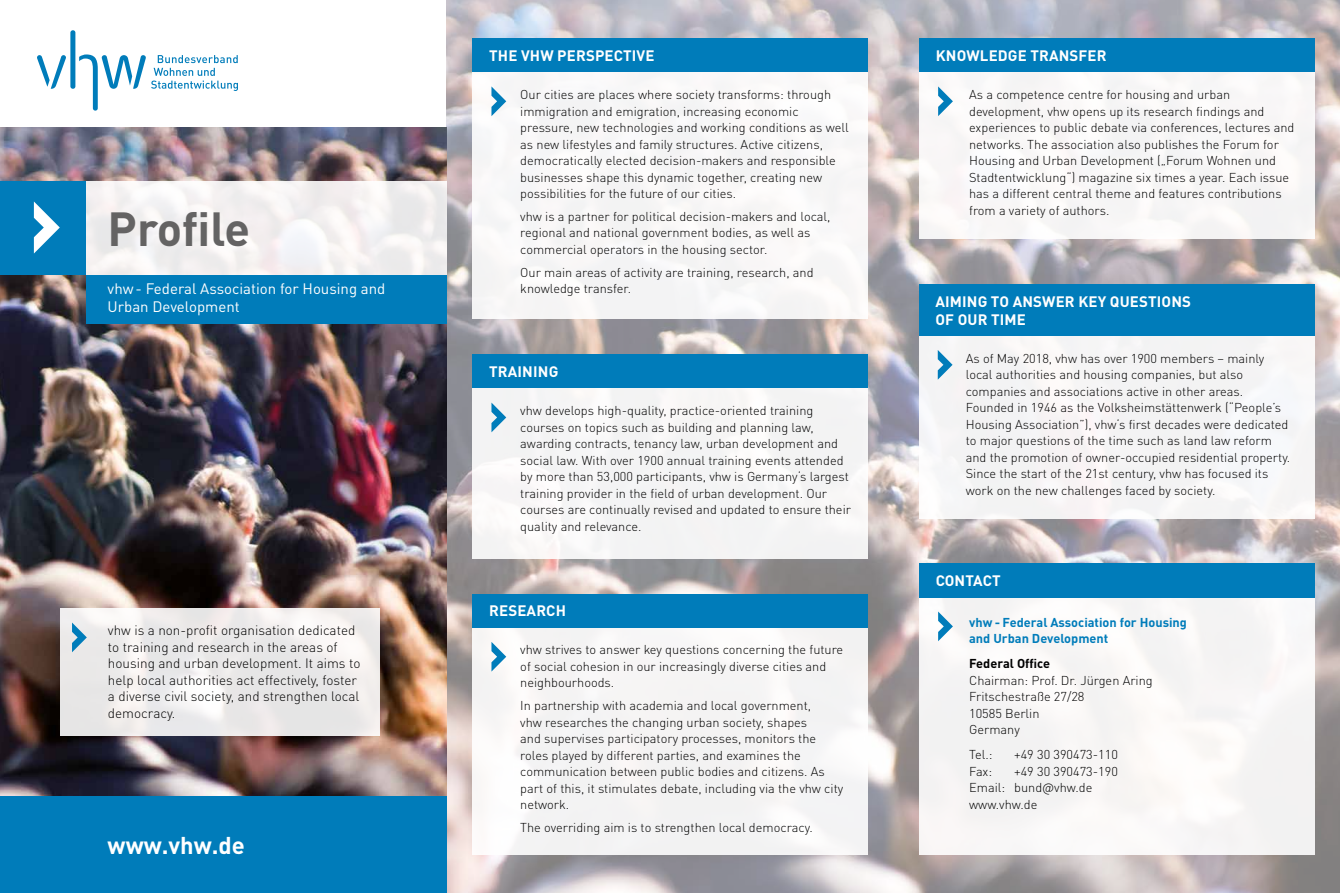
<style>
.page{position:relative;width:1340px;height:893px;background:#fff}
.page>*{position:absolute;margin:0;border:0;box-sizing:border-box;transform-origin:0 0}
.t1{font:700 105px "DIN Pro";color:#fff}
.t2{font:700 60px "DIN Pro";color:#007cba}
.t3{font:700 47.25px "DIN Pro";letter-spacing:-.015em;color:#646363}
.t4{font:700 24px "DIN Pro";color:#fff}
.t5{font:700 15px/18px "DIN Pro";letter-spacing:.01em;color:#fff}
.t6{font:15px/18px "DIN Pro";color:#fff}
.t7{font:300 13.5px/16.5px "DIN Pro";color:#000}
.t8{font:300 12.75px/16.5px "DIN Pro";color:#000}
.t9{font:700 12.75px/16.5px "DIN Pro";color:#007cba}
.t10{font:700 12.75px "DIN Pro";color:#000}
</style>
<div class="page">
<img style="left:446px;top:0;width:893px;height:893px">
<div style="left:472px;top:71px;width:395px;height:248px;background:#f8f7f7"></div>
<div style="left:472px;top:38px;width:395px;height:34px;background:#007cba"></div>
<div style="left:472px;top:387px;width:395px;height:171px;background:#f4f4f5"></div>
<div style="left:472px;top:354px;width:395px;height:34px;background:#007cba"></div>
<div style="left:472px;top:626px;width:395px;height:229px;background:#f5f4f4"></div>
<div style="left:472px;top:594px;width:395px;height:33px;background:#007cba"></div>
<div style="left:918px;top:71px;width:396px;height:167px;background:#f8f7f7"></div>
<div style="left:918px;top:38px;width:396px;height:34px;background:#007cba"></div>
<div style="left:918px;top:596px;width:396px;height:259px;background:#f7f5f5"></div>
<div style="left:918px;top:563px;width:396px;height:34px;background:#007cba"></div>
<img style="left:0;top:128px;width:446px;height:669px">
<div style="left:86px;top:182px;width:360px;height:93px;background:#f3f0f1"></div>
<div style="left:0;top:182px;width:86px;height:93px;background:#007cba"></div>
<svg style="left:60px;top:608px;width:320px;height:128px;fill:#eae9e9"></svg>
<div style="left:86px;top:275px;width:360px;height:49px;background:#007cba"></div>
<div style="left:0;top:797px;width:446px;height:96px;background:#007cba"></div>
<div style="left:918px;top:334px;width:396px;height:185px;background:#f5f3f4"></div>
<div style="left:918px;top:284px;width:396px;height:51px;background:#007cba"></div>
<svg style="left:37px;top:30px;width:201px;height:81px"></svg>
<h1 class="t1" style="left:27px;top:147px;width:38px">›</h1>
<h3 class="t3" style="left:108px;top:197px;width:144px">Profile</h3>
<p class="t6" style="left:108px;top:279px;width:279px">vhw - Federal Association for Housing and<br>Urban Development</p>
<h2 class="t2" style="left:68px;top:591px;width:22px">›</h2>
<p class="t7" style="left:108px;top:621px;width:254px">vhw is a non-profit organisation dedicated to training and research in the areas of housing and urban development. It aims to help local authorities act effectively, foster a diverse civil society, and strengthen local democracy.</p>
<h3 class="t4" style="left:108px;top:829px;width:139px">www.vhw.de</h3>
<p class="t5" style="left:489px;top:46px;width:167px">THE VHW PERSPECTIVE</p>
<h2 class="t2" style="left:487px;top:55px;width:22px">›</h2>
<p class="t8" style="left:520px;top:85px;width:330px">Our cities are places where society transforms: through immigration and emigration, increasing economic pressure, new technologies and working conditions as well as new lifestyles and family structures. Active citizens, democratically elected decision-makers and responsible businesses shape this dynamic together, creating new possibilities for the future of our cities.</p>
<p class="t8" style="left:520px;top:207px;width:312px">vhw is a partner for political decision-makers and local, regional and national government bodies, as well as commercial operators in the housing sector.</p>
<p class="t8" style="left:520px;top:263px;width:295px">Our main areas of activity are training, research, and knowledge transfer.</p>
<p class="t5" style="left:489px;top:362px;width:71px">TRAINING</p>
<h2 class="t2" style="left:487px;top:371px;width:22px">›</h2>
<p class="t8" style="left:520px;top:401px;width:332px">vhw develops high-quality, practice-oriented training courses on topics such as building and planning law, awarding contracts, tenancy law, urban development and social law. With over 1900 annual training events attended by more than 53,000 participants, vhw is Germany‘s largest training provider in the field of urban development. Our courses are continually revised and updated to ensure their quality and relevance.</p>
<p class="t5" style="left:489px;top:601px;width:78px">RESEARCH</p>
<h2 class="t2" style="left:487px;top:611px;width:22px">›</h2>
<p class="t8" style="left:520px;top:640px;width:324px">vhw strives to answer key questions concerning the future of social cohesion in our increasingly diverse cities and neighbourhoods.</p>
<p class="t8" style="left:520px;top:696px;width:324px">In partnership with academia and local government,<br>vhw researches the changing urban society, shapes<br>and supervises participatory processes, monitors the roles played by different parties, and examines the communication between public bodies and citizens. As part of this, it stimulates debate, including via the vhw city network.</p>
<p class="t8" style="left:520px;top:818px;width:294px">The overriding aim is to strengthen local democracy.</p>
<p class="t5" style="left:935px;top:46px;width:172px">KNOWLEDGE TRANSFER</p>
<h2 class="t2" style="left:934px;top:55px;width:22px">›</h2>
<p class="t8" style="left:969px;top:85px;width:327px">As a competence centre for housing and urban development, vhw opens up its research findings and experiences to public debate via conferences, lectures and networks. The association also publishes the Forum for Housing and Urban Development („Forum Wohnen und Stadtentwicklung“) magazine six times a year. Each issue has a different central theme and features contributions from a variety of authors.</p>
<p class="t5" style="left:935px;top:292px;width:257px">AIMING TO ANSWER KEY QUESTIONS<br>OF OUR TIME</p>
<h2 class="t2" style="left:933px;top:319px;width:22px">›</h2>
<p class="t8" style="left:965px;top:349px;width:326px">As of May 2018, vhw has over 1900 members – mainly local authorities and housing companies, but also companies and associations active in other areas.<br>Founded in 1946 as the Volksheimstättenwerk (“People’s Housing Association”), vhw‘s first decades were dedicated to major questions of the time such as land law reform and the promotion of owner-occupied residential property.<br>Since the start of the 21st century, vhw has focused its work on the new challenges faced by society.</p>
<p class="t5" style="left:935px;top:571px;width:66px">CONTACT</p>
<h2 class="t2" style="left:934px;top:580px;width:22px">›</h2>
<p class="t9" style="left:969px;top:613px;width:219px">vhw - Federal Association for Housing and Urban Development</p>
<p class="t10" style="left:969px;top:655px;width:82px">Federal Office</p>
<p class="t8" style="left:969px;top:671px;width:185px">Chairman: Prof. Dr. Jürgen Aring<br>Fritschestraße 27/28<br>10585 Berlin<br>Germany</p>
<p class="t8" style="left:969px;top:745px;width:25px">Tel.:</p>
<p class="t8" style="left:1014px;top:745px;width:105px">+49 30 390473-110</p>
<p class="t8" style="left:969px;top:762px;width:25px">Fax:</p>
<p class="t8" style="left:969px;top:762px;width:150px;text-indent:45px">+49 30 390473-190<br>Email: bund@vhw.de www.vhw.de</p>
</div>
